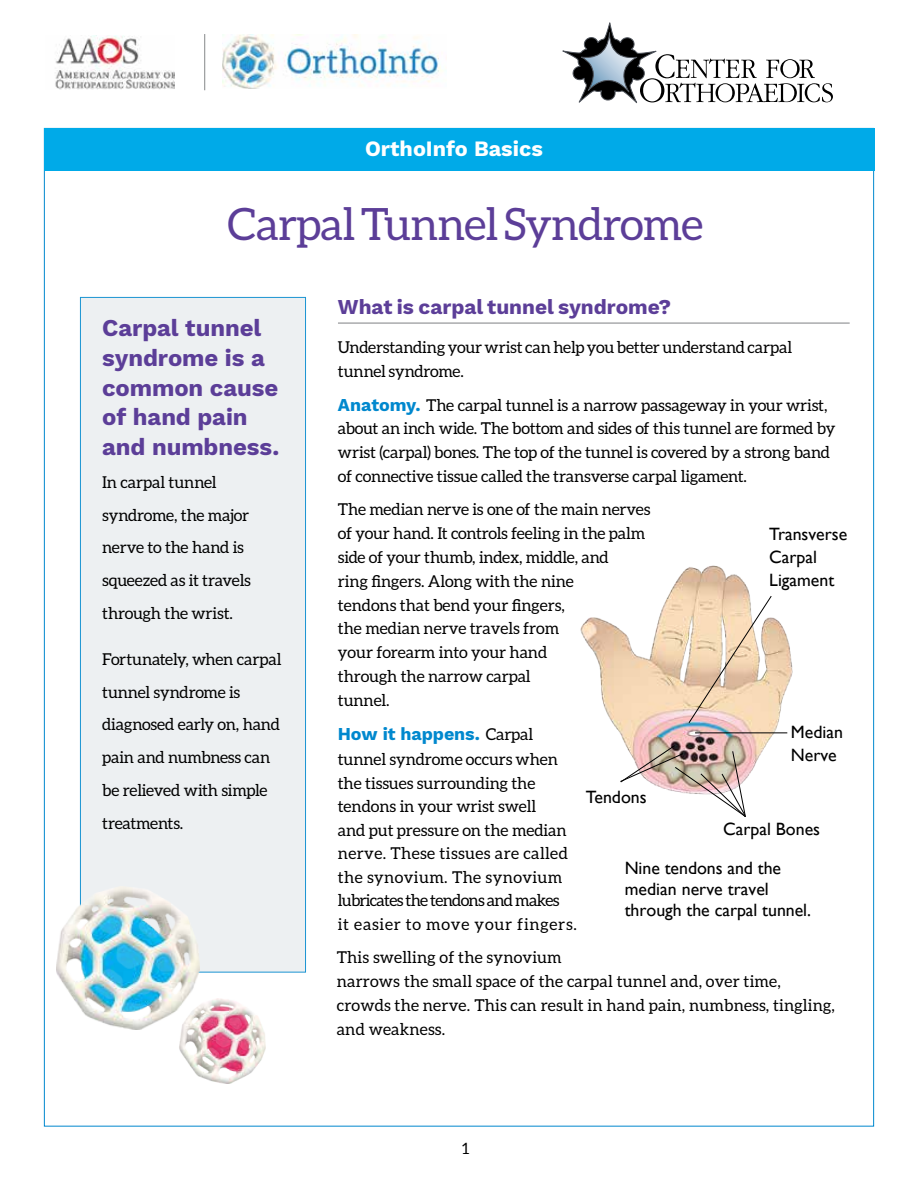
<style>
.page{position:relative;width:918px;height:1188px;background:#fff}
.page>*{position:absolute;margin:0;border:0;box-sizing:border-box;transform-origin:0 0}
.t1{font:44.55px "Aleo";letter-spacing:-.02em;color:#5c3e98}
.t2{font:700 23.85px/29.7px "Work Sans";letter-spacing:-.005em;color:#5c3e98}
.t3{font:700 21.6px "Work Sans";color:#fff}
.t4{font:700 20.85px "Work Sans";color:#5c3e98}
.t5{font:17.85px/22.6px "Gill Sans";color:#000}
.t6{font:700 17.85px "Work Sans";letter-spacing:-.005em;color:#0088ce}
.t7{font:16.35px/23.9px "Aleo";letter-spacing:-.01em;color:#000}
.t8{font:16.35px/23.9px "Aleo";letter-spacing:.01em;color:#000}
.t9{font:15.6px "Aleo";color:#000}
.s1{font-family:"Work Sans";font-weight:700;font-size:17.85px;color:#0088ce}
.s2{font-family:"Aleo";font-weight:400;font-size:16.35px;color:#000}
</style>
<div class="page">
<div style="left:80px;top:297px;width:226px;height:675px;background:#eceff1"></div>
<div style="left:80px;top:297px;width:226px;height:676px;border:1px solid #0088ce"></div>
<div style="left:44px;top:128px;width:830px;height:43px;background:#00aae8"></div>
<hr style="left:338px;top:323px;width:512px;height:1px;background:#7e8083">
<img style="left:580px;top:565px;width:213px;height:213px">
<hr style="left:695px;top:732px;width:92px;height:1px;background:#000">
<svg style="left:688px;top:595px;width:84px;height:129px;background:#ecd3b8"></svg>
<img style="left:619px;top:744px;width:128px;height:73px">
<img style="left:223px;top:35px;width:219px;height:53px">
<img style="left:55px;top:36px;width:119px;height:54px">
<img style="left:56px;top:886px;width:143px;height:143px">
<div style="left:190px;top:976px;width:54px;height:78px;background:#fff;border-radius:50%"></div>
<img style="left:178px;top:998px;width:88px;height:86px">
<hr style="left:204px;top:34px;width:1px;height:56px;background:#86888a">
<svg style="left:562px;top:23px;width:271px;height:81px"></svg>
<h3 class="t3" style="left:365px;top:137px;width:179px">OrthoInfo Basics</h3>
<h1 class="t1" style="left:227px;top:199px;width:478px">Carpal Tunnel Syndrome</h1>
<h2 class="t2" style="left:102px;top:314px;width:179px">Carpal tunnel syndrome is a common cause of hand pain and numbness.</h2>
<p class="t7" style="left:102px;top:466px;width:150px;line-height:32.7px">In carpal tunnel syndrome, the major nerve to the hand is squeezed as it travels through the wrist.</p>
<p class="t7" style="left:102px;top:643px;width:181px;line-height:32.7px">Fortunately, when carpal tunnel syndrome is diagnosed early on, hand pain and numbness can be relieved with simple treatments.</p>
<p class="t4" style="left:338px;top:295px;width:335px">What is carpal tunnel syndrome?</p>
<p class="t7" style="left:338px;top:335px;width:456px">Understanding your wrist can help you better understand carpal tunnel syndrome.</p>
<p class="t7" style="left:338px;top:393px;width:499px"><span class="s1">Anatomy.</span> The carpal tunnel is a narrow passageway in your wrist, about an inch wide. The bottom and sides of this tunnel are formed by wrist (carpal) bones. The top of the tunnel is covered by a strong band of connective tissue called the transverse carpal ligament.</p>
<p class="t7" style="left:338px;top:498px;width:314px">The median nerve is one of the main nerves of your hand. It controls feeling in the palm side of your thumb, index, middle, and<br>ring fingers. Along with the nine<br>tendons that bend your fingers,<br>the median nerve travels from<br>your forearm into your hand<br>through the narrow carpal<br>tunnel.</p>
<p class="t6" style="left:338px;top:723px;width:197px">How it happens. <span class="s2">Carpal</span></p>
<p class="t7" style="left:338px;top:747px;width:241px">tunnel syndrome occurs when the tissues surrounding the tendons in your wrist swell<br>and put pressure on the median nerve. These tissues are called the synovium. The synovium lubricates the tendons and makes<br>it easier to move your fingers.</p>
<p class="t8" style="left:337px;top:945px;width:500px">This swelling of the synovium<br>narrows the small space of the carpal tunnel and, over time, crowds the nerve. This can result in hand pain, numbness, tingling, and weakness.</p>
<p class="t5" style="left:769px;top:523px;width:80px">Transverse<br>Carpal<br>Ligament</p>
<p class="t5" style="left:791px;top:721px;width:54px">Median<br>Nerve</p>
<p class="t5" style="left:586px;top:786px;width:63px">Tendons</p>
<p class="t5" style="left:625px;top:811px;width:197px;line-height:38.1px;text-indent:98px">Carpal Bones<br>Nine tendons and the</p>
<p class="t5" style="left:625px;top:878px;width:188px;line-height:21.1px">median nerve travel through the carpal tunnel.</p>
<p class="t9" style="left:462px;top:1140px;width:9px">1</p>
</div>
